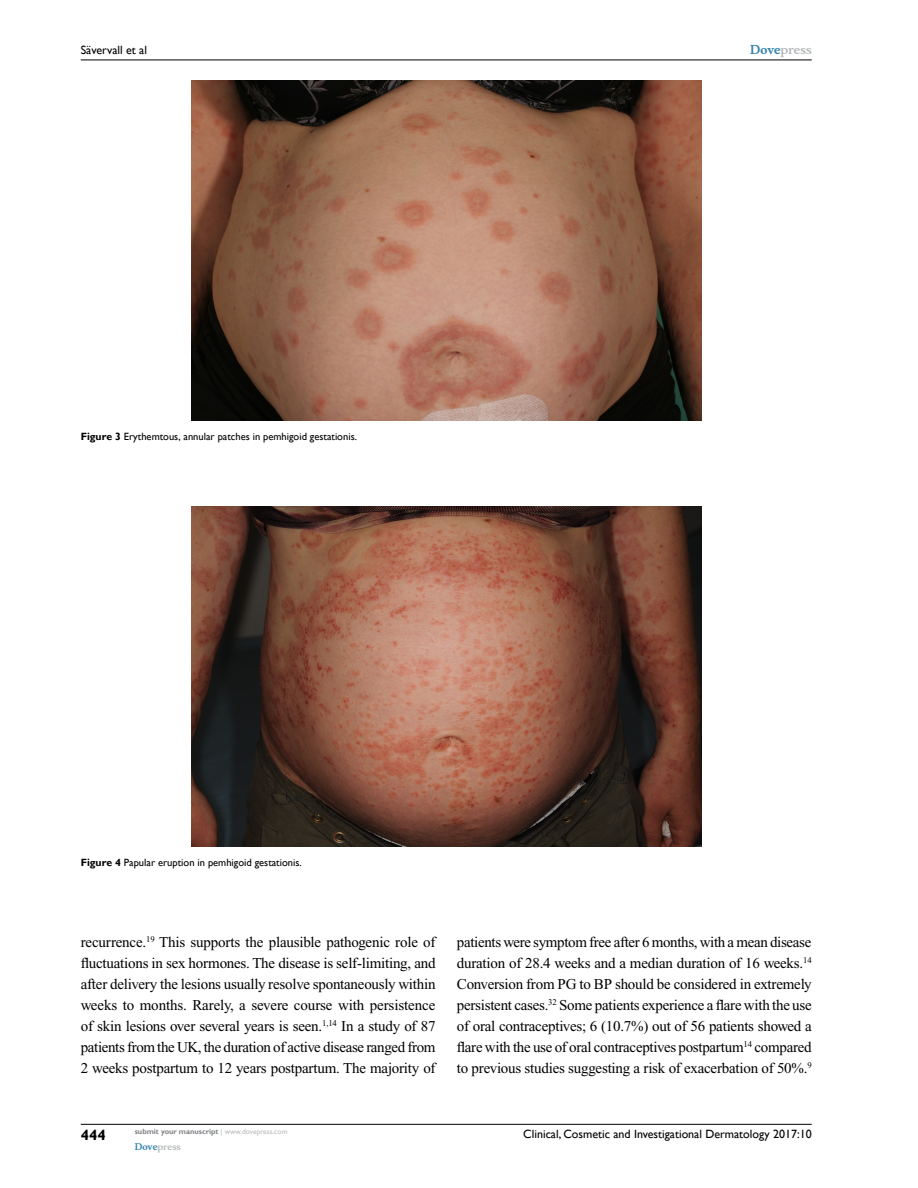
<style>
.page{position:relative;width:918px;height:1188px;background:#fff}
.page>*{position:absolute;margin:0;border:0;box-sizing:border-box;transform-origin:0 0}
.t1{font:15px/21px "Times New Roman";letter-spacing:-.015em;color:#000;text-align:justify}
.t2{font:700 15px "Gill Sans";color:#000}
.t3{font:12px "Gill Sans";color:#000}
.t4{font:700 12px "Musee";color:#b8babc}
.t5{font:10.5px "Gill Sans";color:#000}
.t6{font:700 9px "Musee";color:#b8babc}
.t7{font:700 7.5px "Gill Sans";color:#808285}
.s1{font-weight:700}
.s2{color:#3785ad}
.s3{font-weight:400;color:#b8babc}
</style>
<div class="page">
<hr style="left:81px;top:1124px;width:731px;height:1px;background:#000">
<hr style="left:81px;top:60px;width:731px;height:1px;background:#000">
<img style="left:191px;top:81px;width:510px;height:340px">
<img style="left:191px;top:507px;width:510px;height:339px">
<p class="t3" style="left:81px;top:43px;width:68px">Sävervall et al</p>
<p class="t5" style="left:81px;top:431px;width:278px"><span class="s1">Figure 3</span> Erythemtous, annular patches in pemhigoid gestationis.</p>
<p class="t5" style="left:81px;top:856px;width:223px"><span class="s1">Figure 4</span> Papular eruption in pemhigoid gestationis.</p>
<p class="t4" style="left:750px;top:43px;width:63px"><span class="s2">Dove</span>press</p>
<p class="t1" style="left:81px;top:931px;width:356px">recurrence.<sup>19</sup> This supports the plausible pathogenic role of fluctuations in sex hormones. The disease is self-limiting, and after delivery the lesions usually resolve spontaneously within weeks to months. Rarely, a severe course with persistence of skin lesions over several years is seen.<sup>1,14</sup> In a study of 87 patients from the UK, the duration of active disease ranged from 2 weeks postpartum to 12 years postpartum. The majority of</p>
<p class="t1" style="left:457px;top:931px;width:356px">patients were symptom free after 6 months, with a mean disease duration of 28.4 weeks and a median duration of 16 weeks.<sup>14<br></sup>Conversion from PG to BP should be considered in extremely persistent cases.<sup>32</sup> Some patients experience a flare with the use of oral contraceptives; 6 (10.7%) out of 56 patients showed a flare with the use of oral contraceptives postpartum<sup>14</sup> compared to previous studies suggesting a risk of exacerbation of 50%.<sup>9</sup></p>
<p class="t2" style="left:81px;top:1126px;width:26px">444</p>
<p class="t7" style="left:135px;top:1127px;width:154px">submit your manuscript <span class="s3">| www.dovepress.com</span></p>
<p class="t6" style="left:135px;top:1141px;width:48px"><span class="s2">Dove</span>press</p>
<p class="t3" style="left:523px;top:1127px;width:290px">Clinical, Cosmetic and Investigational Dermatology 2017:10</p>
</div>
